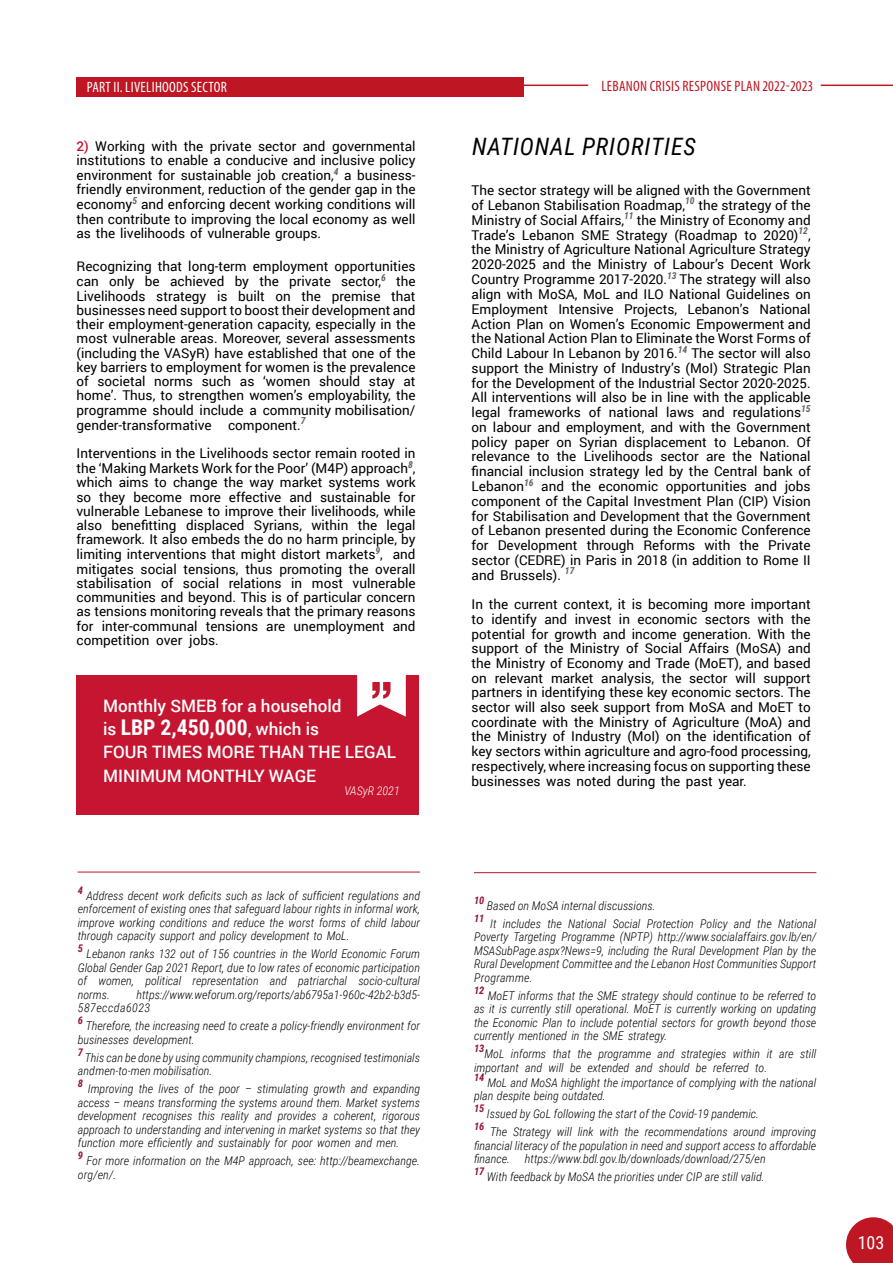
<style>
.page{position:relative;width:893px;height:1263px;background:#fff}
.page>*{position:absolute;margin:0;border:0;box-sizing:border-box;transform-origin:0 0}
.t1{font:italic 24px "Roboto Condensed";letter-spacing:.035em;color:#000}
.t2{font:700 21.6px "Roboto Condensed";color:#fff}
.t3{font:18px "Roboto Condensed";color:#fff}
.t4{font:500 17.1px/23.4px "Roboto";color:#fff}
.t5{font:condensed 15px "Myriad Pro";letter-spacing:.02em;color:#be1622}
.t6{font:condensed 15px "Myriad Pro";letter-spacing:.02em;color:#fff}
.t7{font:13.5px/14.9px "Roboto";color:#000;text-align:justify}
.t8{font:italic 300 12px/13.5px "Roboto Condensed";color:#000;text-align:justify}
.t9{font:italic 300 12px "Roboto Condensed";color:#fff}
.t10{font:italic 700 10.5px "Roboto Condensed";color:#941839}
.s1{font-weight:500;color:#c61530}
.s2{font-family:"Roboto";font-weight:500;font-size:17.1px}
</style>
<div class="page">
<div style="left:77px;top:77px;width:447px;height:19px;background:#be1622"></div>
<svg style="left:846px;top:1217px;width:47px;height:46px;background:#c6323d"></svg>
<hr style="left:821px;top:85px;width:72px;height:1px;background:#be1622">
<hr style="left:516px;top:85px;width:72px;height:1px;background:#be1622">
<hr style="left:78px;top:872px;width:342px;height:1px;background:#be1622">
<hr style="left:474px;top:872px;width:342px;height:1px;background:#be1622">
<div style="left:77px;top:675px;width:342px;height:139px;background:#c61530"></div>
<svg style="left:357px;top:675px;width:49px;height:42px"></svg>
<p class="t6" style="left:87px;top:78px;width:141px">PART II. LIVELIHOODS SECTOR</p>
<p class="t5" style="left:601px;top:77px;width:213px">LEBANON CRISIS RESPONSE PLAN 2022-2023</p>
<p class="t7" style="left:77px;top:138px;width:341px"><span class="s1">2)</span> Working with the private sector and governmental institutions to enable a conducive and inclusive policy environment for sustainable job creation,<sup>4</sup> a business&shy;friendly environment, reduction of the gender gap in the economy<sup>5</sup> and enforcing decent working conditions will then contribute to improving the local economy as well as the livelihoods of vulnerable groups.</p>
<p class="t7" style="left:77px;top:259px;width:341px;line-height:14.4px">Recognizing that long-term employment opportunities can only be achieved by the private sector,<sup>6</sup> the Livelihoods strategy is built on the premise that businesses need support to boost their development and their employment-generation capacity, especially in the most vulnerable areas. Moreover, several assessments (including the VASyR) have established that one of the key barriers to employment for women is the prevalence of societal norms such as ‘women should stay at home’. Thus, to strengthen women’s employability, the programme should include a community mobilisation/ gender-transformative component.<sup>7</sup></p>
<p class="t7" style="left:77px;top:446px;width:341px;line-height:14.4px">Interventions in the Livelihoods sector remain rooted in the ‘Making Markets Work for the Poor’ (M4P) approach<sup>8</sup>, which aims to change the way market systems work so they become more effective and sustainable for vulnerable Lebanese to improve their livelihoods, while also benefitting displaced Syrians, within the legal framework. It also embeds the do no harm principle, by limiting interventions that might distort markets<sup>9</sup>, and mitigates social tensions, thus promoting the overall stabilisation of social relations in most vulnerable communities and beyond. This is of particular concern as tensions monitoring reveals that the primary reasons for inter-communal tensions are unemployment and competition over jobs.</p>
<p class="t4" style="left:103px;top:693px;width:240px">Monthly SMEB for a household</p>
<h2 class="t2" style="left:103px;top:712px;width:217px"><span class="s2">is</span> LBP 2,450,000<span class="s2">, which is</span></h2>
<p class="t4" style="left:103px;top:740px;width:294px">FOUR TIMES MORE THAN THE LEGAL<br>MINIMUM MONTHLY WAGE</p>
<p class="t9" style="left:344px;top:782px;width:57px">VASyR 2021</p>
<p class="t10" style="left:78px;top:883px;width:7px">4</p>
<p class="t8" style="left:78px;top:888px;width:344px;text-indent:9px">Address decent work deficits such as lack of sufficient regulations and enforcement of existing ones that safeguard labour rights in informal work, improve working conditions and reduce the worst forms of child labour through capacity support and policy development to MoL.</p>
<p class="t10" style="left:78px;top:941px;width:7px">5</p>
<p class="t8" style="left:78px;top:947px;width:344px;text-indent:9px">Lebanon ranks 132 out of 156 countries in the World Economic Forum Global Gender Gap 2021 Report, due to low rates of economic participation of women, political representation and patriarchal socio-cultural norms.</p>
<p class="t8" style="left:78px;top:987px;width:344px;text-indent:59px">https://www.weforum.org/reports/ab6795a1-960c-42b2-b3d5-<br>587eccda6023</p>
<p class="t10" style="left:78px;top:1013px;width:7px">6</p>
<p class="t8" style="left:78px;top:1019px;width:344px;text-indent:8px">Therefore, the increasing need to create a policy-friendly environment for businesses development.</p>
<p class="t10" style="left:78px;top:1045px;width:7px">7</p>
<p class="t8" style="left:78px;top:1050px;width:344px;text-indent:7px">This can be done by using community champions, recognised testimonials and men-to-men mobilisation.</p>
<p class="t10" style="left:78px;top:1076px;width:7px">8</p>
<p class="t8" style="left:78px;top:1082px;width:344px;text-indent:10px">Improving the lives of the poor – stimulating growth and expanding access – means transforming the systems around them. Market systems development recognises this reality and provides a coherent, rigorous approach to understanding and intervening in market systems so that they function more efficiently and sustainably for poor women and men.</p>
<p class="t10" style="left:78px;top:1148px;width:7px">9</p>
<p class="t8" style="left:78px;top:1154px;width:344px;text-indent:9px">For more information on the M4P approach, see: http://beamexchange. org/en/.</p>
<h1 class="t1" style="left:472px;top:129px;width:225px">NATIONAL PRIORITIES</h1>
<p class="t7" style="left:472px;top:182px;width:341px">The sector strategy will be aligned with the Government of Lebanon Stabilisation Roadmap,<sup>10</sup> the strategy of the Ministry of Social Affairs,<sup>11</sup> the Ministry of Economy and Trade’s Lebanon SME Strategy (Roadmap to 2020)<sup>12</sup>, the Ministry of Agriculture National Agriculture Strategy 2020-2025 and the Ministry of Labour’s Decent Work Country Programme 2017-2020.<sup>13</sup> The strategy will also align with MoSA, MoL and ILO National Guidelines on Employment Intensive Projects, Lebanon’s National Action Plan on Women’s Economic Empowerment and the National Action Plan to Eliminate the Worst Forms of Child Labour In Lebanon by 2016.<sup>14</sup> The sector will also support the Ministry of Industry’s (MoI) Strategic Plan for the Development of the Industrial Sector 2020-2025.<br>All interventions will also be in line with the applicable legal frameworks of national laws and regulations<sup>15 </sup>on labour and employment, and with the Government policy paper on Syrian displacement to Lebanon. Of relevance to the Livelihoods sector are the National financial inclusion strategy led by the Central bank of Lebanon<sup>16</sup> and the economic opportunities and jobs component of the Capital Investment Plan (CIP) Vision for Stabilisation and Development that the Government of Lebanon presented during the Economic Conference for Development through Reforms with the Private sector (CEDRE) in Paris in 2018 (in addition to Rome II and Brussels). <sup>17</sup></p>
<p class="t7" style="left:472px;top:596px;width:341px">In the current context, it is becoming more important to identify and invest in economic sectors with the potential for growth and income generation. With the support of the Ministry of Social Affairs (MoSA) and the Ministry of Economy and Trade (MoET), and based on relevant market analysis, the sector will support partners in identifying these key economic sectors. The sector will also seek support from MoSA and MoET to coordinate with the Ministry of Agriculture (MoA) and the Ministry of Industry (MoI) on the identification of key sectors within agriculture and agro-food processing, respectively, where increasing focus on supporting these businesses was noted during the past year.</p>
<p class="t10" style="left:474px;top:893px;width:12px">10</p>
<p class="t8" style="left:487px;top:898px;width:170px">Based on MoSA internal discussions.</p>
<p class="t10" style="left:474px;top:911px;width:12px">11</p>
<p class="t8" style="left:474px;top:916px;width:344px;text-indent:16px">It includes the National Social Protection Policy and the National Poverty Targeting Programme (NPTP) http://www.socialaffairs.gov.lb/en/ MSASubPage.aspx?News=9, including the Rural Development Plan by the Rural Development Committee and the Lebanon Host Communities Support Programme.</p>
<p class="t10" style="left:474px;top:983px;width:12px">12</p>
<p class="t8" style="left:474px;top:988px;width:344px;text-indent:14px">MoET informs that the SME strategy should continue to be referred to as it is currently still operational. MoET is currently working on updating the Economic Plan to include potential sectors for growth beyond those currently mentioned in the SME strategy.</p>
<p class="t10" style="left:474px;top:1041px;width:12px">13</p>
<p class="t8" style="left:474px;top:1047px;width:344px;text-indent:10px">MoL informs that the programme and strategies within it are still important and will be extended and should be referred to.</p>
<p class="t10" style="left:474px;top:1070px;width:12px">14</p>
<p class="t8" style="left:474px;top:1075px;width:344px;text-indent:13px">MoL and MoSA highlight the importance of complying with the national plan despite being outdated.</p>
<p class="t10" style="left:474px;top:1101px;width:12px">15</p>
<p class="t8" style="left:487px;top:1107px;width:274px">Issued by GoL following the start of the Covid-19 pandemic.</p>
<p class="t10" style="left:474px;top:1119px;width:12px">16</p>
<p class="t8" style="left:474px;top:1125px;width:344px;text-indent:16px">The Strategy will link with the recommendations around improving financial literacy of the population in need and support access to affordable finance. https://www.bdl.gov.lb/downloads/download/275/en</p>
<p class="t10" style="left:474px;top:1164px;width:12px">17</p>
<p class="t8" style="left:487px;top:1170px;width:279px">With feedback by MoSA the priorities under CIP are still valid.</p>
<h3 class="t3" style="left:858px;top:1230px;width:28px">103</h3>
</div>
